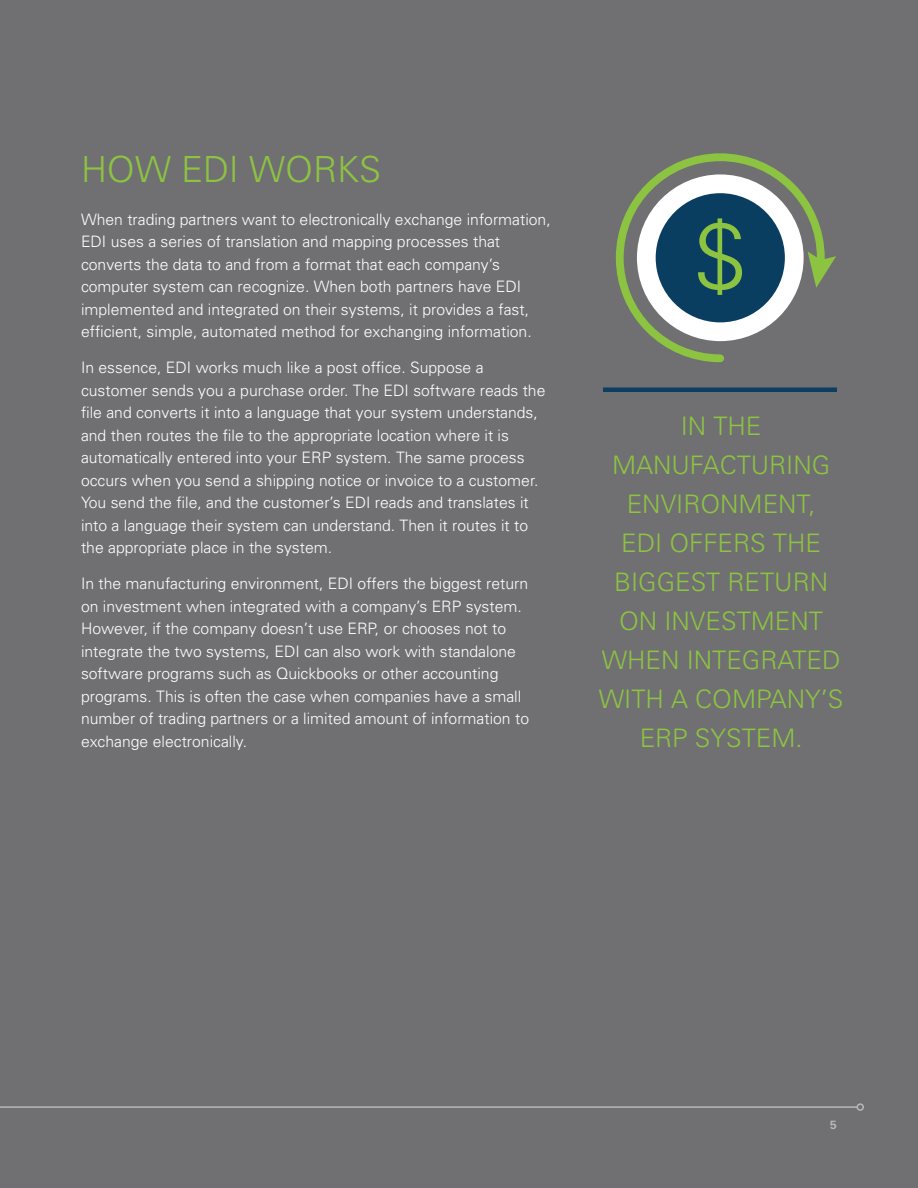
<style>
.page{position:relative;width:918px;height:1188px;background:#707073}
.page>*{position:absolute;margin:0;border:0;box-sizing:border-box;transform-origin:0 0}
.t1{font:300 93px "Univers";color:#8cc441}
.t2{font:300 36px "Univers";color:#8cc440}
.t3{font:300 25.5px/39px "Univers";color:#8cc440;text-align:center}
.t4{font:300 15.75px/22.5px "Univers";color:#fff}
.t5{font:700 12px "Univers";color:#b7b8b9}
</style>
<div class="page">
<hr style="left:0;top:1106px;width:857px;height:2px;background:#b7b8b9">
<div style="left:856px;top:1103px;width:8px;height:8px;border:2px solid #b7b8b9;border-radius:50%"></div>
<div style="left:603px;top:387px;width:234px;height:5px;background:#0c3e61"></div>
<div style="left:616px;top:153px;width:209px;height:209px;border:8px solid #8cc441;border-radius:100px"></div>
<svg style="left:637px;top:174px;width:199px;height:167px"></svg>
<h2 class="t2" style="left:81px;top:147px;width:302px">HOW EDI WORKS</h2>
<p class="t4" style="left:81px;top:208px;width:471px">When trading partners want to electronically exchange information, EDI uses a series of translation and mapping processes that converts the data to and from a format that each company’s computer system can recognize. When both partners have EDI implemented and integrated on their systems, it provides a fast, efficient, simple, automated method for exchanging information.</p>
<p class="t4" style="left:81px;top:356px;width:466px">In essence, EDI works much like a post office. Suppose a customer sends you a purchase order. The EDI software reads the file and converts it into a language that your system understands, and then routes the file to the appropriate location where it is automatically entered into your ERP system. The same process occurs when you send a shipping notice or invoice to a customer.<br>You send the file, and the customer’s EDI reads and translates it into a language their system can understand. Then it routes it to the appropriate place in the system.</p>
<p class="t4" style="left:81px;top:572px;width:450px">In the manufacturing environment, EDI offers the biggest return on investment when integrated with a company’s ERP system.<br>However, if the company doesn’t use ERP, or chooses not to integrate the two systems, EDI can also work with standalone software programs such as Quickbooks or other accounting programs. This is often the case when companies have a small number of trading partners or a limited amount of information to exchange electronically.</p>
<h1 class="t1" style="left:694px;top:200px;width:53px">$</h1>
<h3 class="t3" style="left:599px;top:407px;width:246px">IN THE<br>MANUFACTURING<br>ENVIRONMENT,<br>EDI OFFERS THE<br>BIGGEST RETURN<br>ON INVESTMENT<br>WHEN INTEGRATED<br>WITH A COMPANY’S<br>ERP SYSTEM.</h3>
<p class="t5" style="left:830px;top:1117px;width:8px">5</p>
</div>
